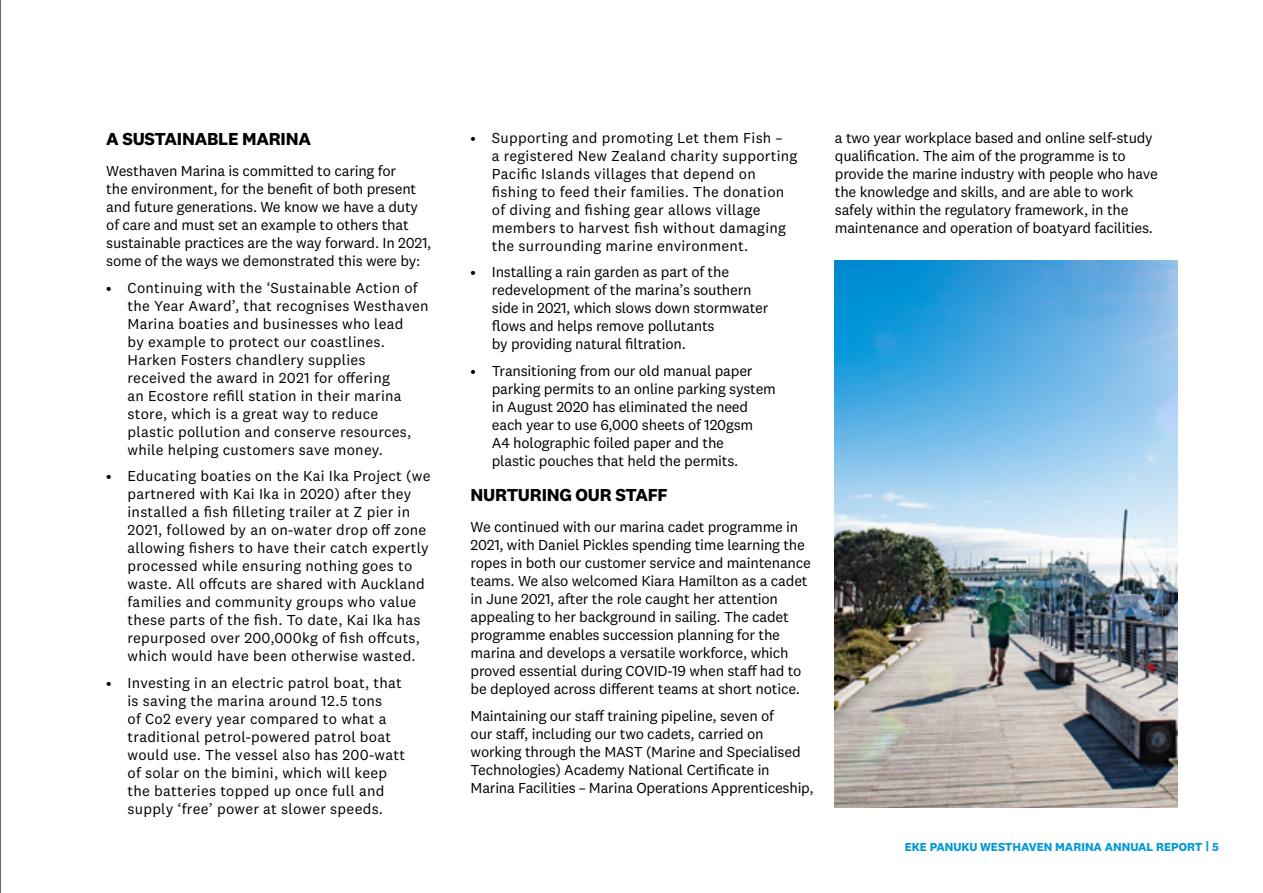
<style>
.page{position:relative;width:1263px;height:893px;background:#fff}
.page>*{position:absolute;margin:0;border:0;box-sizing:border-box;transform-origin:0 0}
.t1{font:700 18px "National 2";letter-spacing:-.015em;color:#000}
.t2{font:15px/18px "National 2";letter-spacing:-.015em;color:#000}
.t3{font:15px/18px "National 2";letter-spacing:.015em;color:#000}
.t4{font:700 12px "National 2";color:#0099d8}
</style>
<div class="page">
<svg style="left:0;top:0;width:1px;height:893px"></svg>
<img style="left:835px;top:260px;width:343px;height:548px">
<p class="t1" style="left:106px;top:128px;width:206px">A SUSTAINABLE MARINA</p>
<p class="t2" style="left:106px;top:162px;width:326px">Westhaven Marina is committed to caring for<br>the environment, for the benefit of both present and future generations. We know we have a duty of care and must set an example to others that sustainable practices are the way forward. In 2021, some of the ways we demonstrated this were by:</p>
<p class="t3" style="left:128px;top:278px;width:302px;text-indent:-21px">• Continuing with the ‘Sustainable Action of the Year Award’, that recognises Westhaven Marina boaties and businesses who lead<br>by example to protect our coastlines.<br>Harken Fosters chandlery supplies<br>received the award in 2021 for offering<br>an Ecostore refill station in their marina store, which is a great way to reduce plastic pollution and conserve resources, while helping customers save money.</p>
<p class="t3" style="left:128px;top:467px;width:304px;text-indent:-21px">• Educating boaties on the Kai Ika Project (we partnered with Kai Ika in 2020) after they installed a fish filleting trailer at Z pier in 2021, followed by an on-water drop off zone allowing fishers to have their catch expertly processed while ensuring nothing goes to waste. All offcuts are shared with Auckland families and community groups who value these parts of the fish. To date, Kai Ika has repurposed over 200,000kg of fish offcuts, which would have been otherwise wasted.</p>
<p class="t3" style="left:128px;top:673px;width:279px;text-indent:-21px">• Investing in an electric patrol boat, that is saving the marina around 12.5 tons<br>of Co2 every year compared to what a traditional petrol-powered patrol boat would use. The vessel also has 200-watt of solar on the bimini, which will keep the batteries topped up once full and supply ‘free’ power at slower speeds.</p>
<p class="t3" style="left:492px;top:128px;width:307px;text-indent:-21px">• Supporting and promoting Let them Fish –<br>a registered New Zealand charity supporting Pacific Islands villages that depend on fishing to feed their families. The donation of diving and fishing gear allows village members to harvest fish without damaging the surrounding marine environment.</p>
<p class="t2" style="left:492px;top:263px;width:278px;text-indent:-21px">• Installing a rain garden as part of the redevelopment of the marina’s southern side in 2021, which slows down stormwater flows and helps remove pollutants<br>by providing natural filtration.</p>
<p class="t2" style="left:492px;top:361px;width:286px;text-indent:-21px">• Transitioning from our old manual paper parking permits to an online parking system in August 2020 has eliminated the need each year to use 6,000 sheets of 120gsm<br>A4 holographic foiled paper and the<br>plastic pouches that held the permits.</p>
<p class="t1" style="left:471px;top:484px;width:199px">NURTURING OUR STAFF</p>
<p class="t2" style="left:471px;top:518px;width:342px">We continued with our marina cadet programme in 2021, with Daniel Pickles spending time learning the ropes in both our customer service and maintenance teams. We also welcomed Kiara Hamilton as a cadet in June 2021, after the role caught her attention appealing to her background in sailing. The cadet programme enables succession planning for the marina and develops a versatile workforce, which proved essential during COVID-19 when staff had to be deployed across different teams at short notice.</p>
<p class="t2" style="left:471px;top:706px;width:345px">Maintaining our staff training pipeline, seven of<br>our staff, including our two cadets, carried on working through the MAST (Marine and Specialised Technologies) Academy National Certificate in Marina Facilities – Marina Operations Apprenticeship,</p>
<p class="t2" style="left:835px;top:128px;width:324px">a two year workplace based and online self-study qualification. The aim of the programme is to provide the marine industry with people who have the knowledge and skills, and are able to work safely within the regulatory framework, in the maintenance and operation of boatyard facilities.</p>
<p class="t4" style="left:905px;top:839px;width:315px">EKE PANUKU WESTHAVEN MARINA ANNUAL REPORT | 5</p>
</div>
